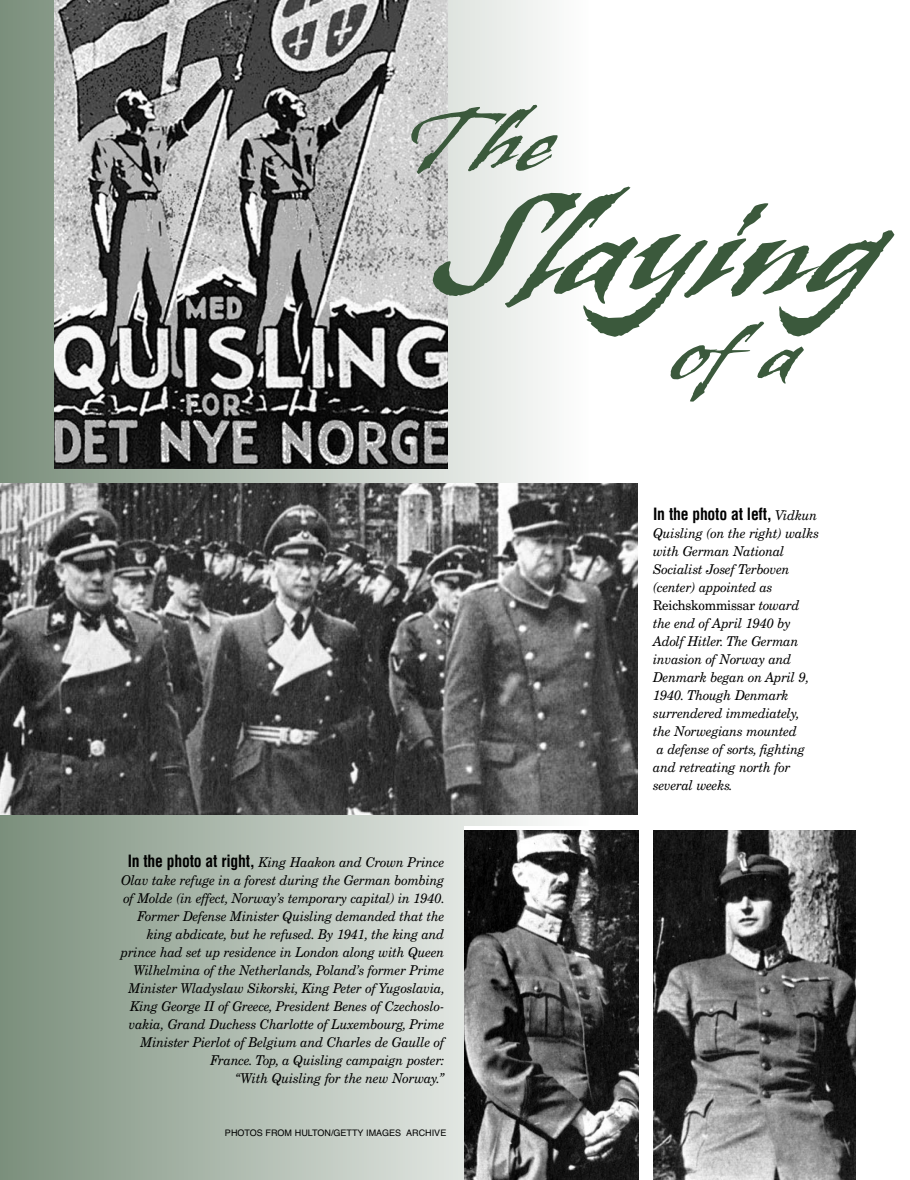
<style>
.page{position:relative;width:910px;height:1180px;background:#fff}
.page>*{position:absolute;margin:0;border:0;box-sizing:border-box;transform-origin:0 0}
.t1{font:144px "Banshee";letter-spacing:-.015em;color:#3b593c;scale:1.15 1}
.t2{font:87px "Banshee";color:#3b593c;scale:1.15 1}
.t3{font:79.5px "Banshee";color:#3b593c;scale:1.15 1}
.t4{font:700 condensed 16.5px "Helvetica";letter-spacing:-.015em;color:#000;scale:.95 1}
.t5{font:italic 13.5px/18px "New Century Schlbk";letter-spacing:-.015em;color:#000;text-align:right;scale:.95 1}
.t6{font:9px "Helvetica";color:#000}
.s1{font-family:"Helvetica";font-weight:700;font-style:normal;font-stretch:condensed;font-size:16.5px}
.s2{font-family:"New Century Schlbk";font-weight:400;font-style:italic;font-stretch:normal;font-size:13.5px}
.s3{font-style:normal}
</style>
<div class="page">
<div style="left:0;top:0;width:588px;height:1179px;background:linear-gradient(to right,#7a8e7b,#fcfcfc)"></div>
<img style="left:464px;top:830px;width:174px;height:349px">
<img style="left:653px;top:830px;width:202px;height:349px">
<img style="left:0;top:483px;width:637px;height:331px">
<img style="left:54px;top:0;width:393px;height:468px">
<h2 class="t2" style="left:402px;top:106px;width:135px">The</h2>
<h1 class="t1" style="left:447px;top:189px;width:379px">Slaying</h1>
<h3 class="t3" style="left:671px;top:320px;width:113px">ofa</h3>
<p class="t5" style="left:121px;top:854px;width:342px"><span class="s1">In the photo at right,</span> King Haakon and Crown Prince Olav take refuge in a forest during the German bombing of Molde (in effect, Norway’s temporary capital) in 1940.<br>Former Defense Minister Quisling demanded that the king abdicate, but he refused. By 1941, the king and prince had set up residence in London along with Queen Wilhelmina of the Netherlands, Poland’s former Prime Minister Wladyslaw Sikorski, King Peter of Yugoslavia, King George II of Greece, President Benes of Czechoslo&shy;vakia, Grand Duchess Charlotte of Luxembourg, Prime Minister Pierlot of Belgium and Charles de Gaulle of France. Top, a Quisling campaign poster:<br>“With Quisling for the new Norway.”</p>
<p class="t6" style="left:225px;top:1126px;width:223px">PHOTOS FROM HULTON/GETTY IMAGES ARCHIVE</p>
<p class="t4" style="left:652px;top:504px;width:174px">In the photo at left, <span class="s2">Vidkun</span></p>
<p class="t5" style="left:652px;top:525px;width:176px;text-align:left">Quisling (on the right) walks with German National<br>Socialist Josef Terboven (center) appointed as<br><span class="s3">Reichskommissar</span> toward the end of April 1940 by<br>Adolf Hitler. The German invasion of Norway and<br>Denmark began on April 9,<br>1940. Though Denmark surrendered immediately, the Norwegians mounted<br>a defense of sorts, fighting and retreating north for several weeks.</p>
</div>
